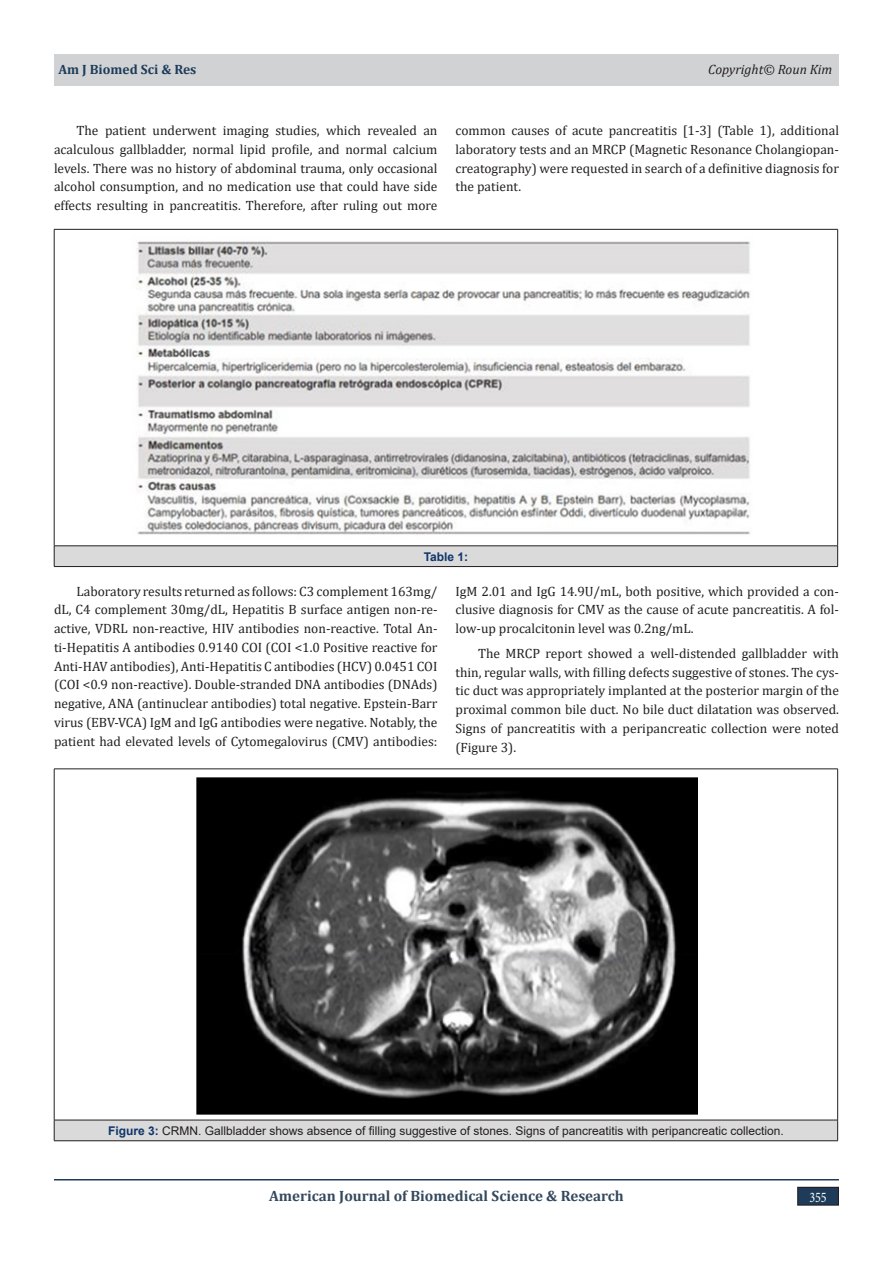
<style>
.page{position:relative;width:893px;height:1263px;background:#fff}
.page>*{position:absolute;margin:0;border:0;box-sizing:border-box;transform-origin:0 0}
.t1{font:700 15px "Cambria";color:#34495e}
.t2{font:14.7px "Minion Pro";color:#fff;scale:.83 1}
.t3{font:13.5px/18.8px "Cambria";color:#231f20;text-align:justify}
.t4{font:italic 13.5px "Cambria";color:#231f20}
.t5{font:700 13.5px "Cambria";color:#1e3c5a}
.t6{font:12px "Arial";color:#231f20}
.t7{font:700 12px "Arial";color:#0e356a}
.s1{font-weight:700;color:#0e356a}
</style>
<div class="page">
<hr style="left:54px;top:1179px;width:785px;height:1px;background:#1e3c5a">
<div style="left:54px;top:54px;width:785px;height:31px;background:#d1d2d4"></div>
<div style="left:798px;top:1187px;width:40px;height:18px;background:#1e3c5a"></div>
<div style="left:797px;top:1187px;width:42px;height:19px;border:1px solid #231f20"></div>
<div style="left:54px;top:546px;width:784px;height:20px;background:#dadada"></div>
<hr style="left:54px;top:229px;width:784px;height:1px;background:#231f20">
<hr style="left:54px;top:230px;width:1px;height:316px;background:#231f20">
<hr style="left:837px;top:230px;width:1px;height:316px;background:#231f20">
<hr style="left:54px;top:545px;width:784px;height:1px;background:#231f20">
<svg style="left:54px;top:546px;width:1px;height:20px"></svg>
<svg style="left:837px;top:546px;width:1px;height:20px"></svg>
<hr style="left:54px;top:566px;width:784px;height:1px;background:#231f20">
<img style="left:136px;top:241px;width:614px;height:294px">
<div style="left:54px;top:1120px;width:784px;height:21px;background:#dadada"></div>
<hr style="left:54px;top:769px;width:784px;height:1px;background:#231f20">
<hr style="left:54px;top:769px;width:1px;height:351px;background:#231f20">
<hr style="left:837px;top:769px;width:1px;height:351px;background:#231f20">
<hr style="left:54px;top:1120px;width:784px;height:1px;background:#231f20">
<svg style="left:54px;top:1120px;width:1px;height:20px"></svg>
<svg style="left:837px;top:1120px;width:1px;height:20px"></svg>
<hr style="left:54px;top:1140px;width:784px;height:1px;background:#231f20">
<img style="left:196px;top:777px;width:502px;height:337px">
<p class="t5" style="left:58px;top:59px;width:139px">Am J Biomed Sci &amp; Res</p>
<p class="t4" style="left:708px;top:59px;width:126px">Copyright© Roun Kim</p>
<p class="t3" style="left:54px;top:121px;width:385px;text-indent:22px">The patient underwent imaging studies, which revealed an acalculous gallbladder, normal lipid profile, and normal calcium levels. There was no history of abdominal trauma, only occasional alcohol consumption, and no medication use that could have side effects resulting in pancreatitis. Therefore, after ruling out more</p>
<p class="t3" style="left:455px;top:121px;width:385px">common causes of acute pancreatitis [1-3] (Table 1), additional laboratory tests and an MRCP (Magnetic Resonance Cholangiopan&shy;creatography) were requested in search of a definitive diagnosis for the patient.</p>
<p class="t7" style="left:424px;top:548px;width:46px">Table 1:</p>
<p class="t3" style="left:54px;top:581px;width:385px;text-indent:22px">Laboratory results returned as follows: C3 complement 163mg/ dL, C4 complement 30mg/dL, Hepatitis B surface antigen non-re&shy;active, VDRL non-reactive, HIV antibodies non-reactive. Total An&shy;ti-Hepatitis A antibodies 0.9140 COI (COI &lt;1.0 Positive reactive for Anti-HAV antibodies), Anti-Hepatitis C antibodies (HCV) 0.0451 COI (COI &lt;0.9 non-reactive). Double-stranded DNA antibodies (DNAds) negative, ANA (antinuclear antibodies) total negative. Epstein-Barr virus (EBV-VCA) IgM and IgG antibodies were negative. Notably, the patient had elevated levels of Cytomegalovirus (CMV) antibodies:</p>
<p class="t3" style="left:455px;top:581px;width:385px">IgM 2.01 and IgG 14.9U/mL, both positive, which provided a con&shy;clusive diagnosis for CMV as the cause of acute pancreatitis. A fol&shy;low-up procalcitonin level was 0.2ng/mL.</p>
<p class="t3" style="left:455px;top:644px;width:385px;text-indent:22px">The MRCP report showed a well-distended gallbladder with thin, regular walls, with filling defects suggestive of stones. The cys&shy;tic duct was appropriately implanted at the posterior margin of the proximal common bile duct. No bile duct dilatation was observed.<br>Signs of pancreatitis with a peripancreatic collection were noted (Figure 3).</p>
<p class="t6" style="left:108px;top:1122px;width:677px"><span class="s1">Figure 3:</span> CRMN. Gallbladder shows absence of filling suggestive of stones. Signs of pancreatitis with peripancreatic collection.</p>
<p class="t1" style="left:269px;top:1185px;width:356px">American Journal of Biomedical Science &amp; Research</p>
<p class="t2" style="left:809px;top:1187px;width:23px">355</p>
</div>
